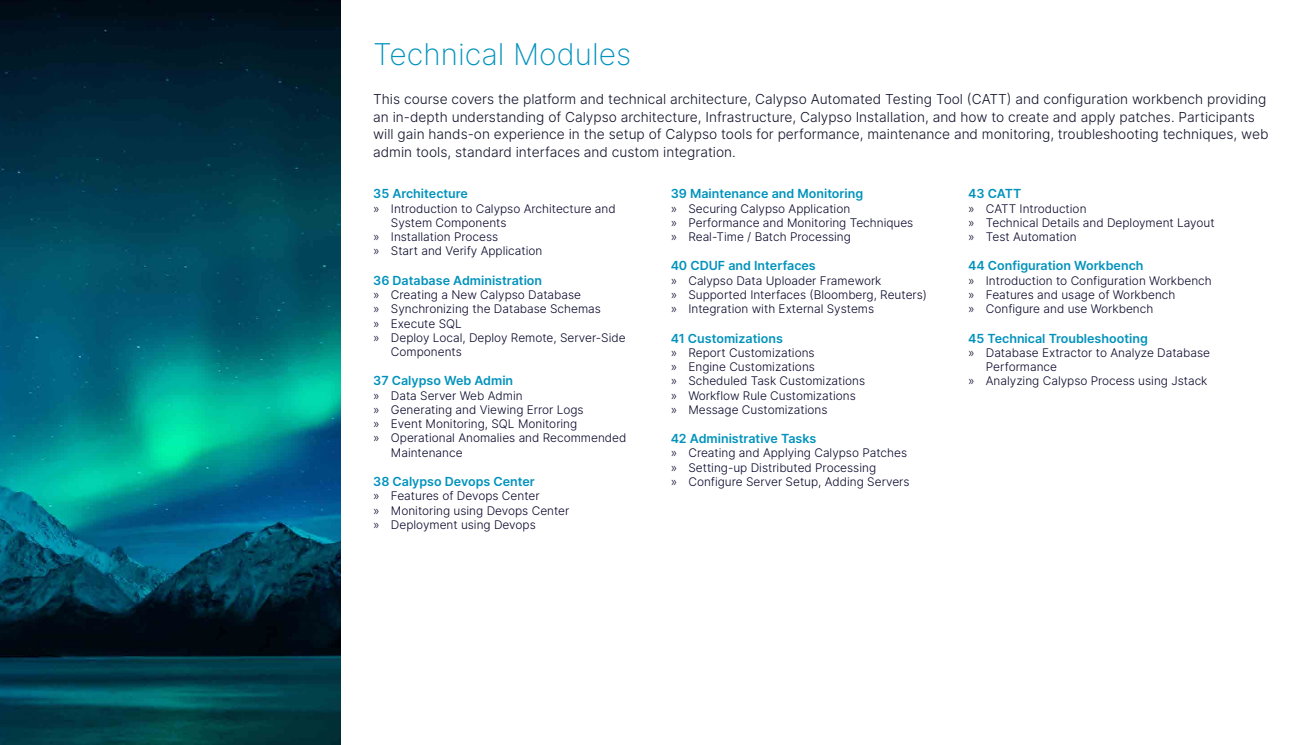
<style>
.page{position:relative;width:1301px;height:745px;background:#fff}
.page>*{position:absolute;margin:0;border:0;box-sizing:border-box;transform-origin:0 0}
.t1{font:200 30px "Inter";color:#0092bc}
.t2{font:300 13.75px/17.5px "Inter";color:#101129}
.t3{font:600 12.5px "Inter";color:#0092bc}
.t4{font:300 11.88px/14.2px "Inter";color:#08062a}
</style>
<div class="page">
<img style="left:0;top:0;width:340px;height:744px">
<h1 class="t1" style="left:373px;top:33px;width:259px">Technical Modules</h1>
<p class="t2" style="left:373px;top:90px;width:896px">This course covers the platform and technical architecture, Calypso Automated Testing Tool (CATT) and configuration workbench providing an in-depth understanding of Calypso architecture, Infrastructure, Calypso Installation, and how to create and apply patches. Participants will gain hands-on experience in the setup of Calypso tools for performance, maintenance and monitoring, troubleshooting techniques, web admin tools, standard interfaces and custom integration.</p>
<p class="t3" style="left:373px;top:184px;width:96px">35 Architecture</p>
<p class="t4" style="left:373px;top:201px;width:244px">» Introduction to Calypso Architecture and</p>
<p class="t4" style="left:391px;top:215px;width:117px">System Components</p>
<p class="t4" style="left:373px;top:229px;width:127px">» Installation Process</p>
<p class="t4" style="left:373px;top:244px;width:171px">» Start and Verify Application</p>
<p class="t3" style="left:373px;top:271px;width:170px">36 Database Administration</p>
<p class="t4" style="left:373px;top:287px;width:209px">» Creating a New Calypso Database</p>
<p class="t4" style="left:373px;top:301px;width:229px">» Synchronizing the Database Schemas</p>
<p class="t4" style="left:373px;top:316px;width:90px">» Execute SQL</p>
<p class="t4" style="left:373px;top:330px;width:254px">» Deploy Local, Deploy Remote, Server-Side</p>
<p class="t4" style="left:391px;top:344px;width:72px">Components</p>
<p class="t3" style="left:373px;top:371px;width:141px">37 Calypso Web Admin</p>
<p class="t4" style="left:373px;top:388px;width:151px">» Data Server Web Admin</p>
<p class="t4" style="left:373px;top:402px;width:212px">» Generating and Viewing Error Logs</p>
<p class="t4" style="left:373px;top:416px;width:206px">» Event Monitoring, SQL Monitoring</p>
<p class="t4" style="left:373px;top:430px;width:255px">» Operational Anomalies and Recommended</p>
<p class="t4" style="left:391px;top:445px;width:73px">Maintenance</p>
<p class="t3" style="left:373px;top:472px;width:163px">38 Calypso Devops Center</p>
<p class="t4" style="left:373px;top:488px;width:198px">» Features of Devops Center<br>» Monitoring using Devops Center » Deployment using Devops</p>
<p class="t3" style="left:670px;top:184px;width:194px">39 Maintenance and Monitoring</p>
<p class="t4" style="left:670px;top:201px;width:244px">» Securing Calypso Application<br>» Performance and Monitoring Techniques » Real-Time / Batch Processing</p>
<p class="t3" style="left:670px;top:256px;width:147px">40 CDUF and Interfaces</p>
<p class="t4" style="left:670px;top:273px;width:258px">» Calypso Data Uploader Framework<br>» Supported Interfaces (Bloomberg, Reuters) » Integration with External Systems</p>
<p class="t3" style="left:670px;top:328px;width:114px">41 Customizations</p>
<p class="t4" style="left:670px;top:345px;width:196px">» Report Customizations<br>» Engine Customizations<br>» Scheduled Task Customizations » Workflow Rule Customizations<br>» Message Customizations</p>
<p class="t3" style="left:670px;top:429px;width:147px">42 Administrative Tasks</p>
<p class="t4" style="left:670px;top:445px;width:240px">» Creating and Applying Calypso Patches » Setting-up Distributed Processing<br>» Configure Server Setup, Adding Servers</p>
<p class="t3" style="left:968px;top:184px;width:55px">43 CATT</p>
<p class="t4" style="left:968px;top:201px;width:248px">» CATT Introduction<br>» Technical Details and Deployment Layout » Test Automation</p>
<p class="t3" style="left:968px;top:256px;width:177px">44 Configuration Workbench</p>
<p class="t4" style="left:968px;top:273px;width:245px">» Introduction to Configuration Workbench » Features and usage of Workbench<br>» Configure and use Workbench</p>
<p class="t3" style="left:968px;top:328px;width:181px">45 Technical Troubleshooting</p>
<p class="t4" style="left:968px;top:345px;width:243px">» Database Extractor to Analyze Database</p>
<p class="t4" style="left:985px;top:359px;width:73px">Performance</p>
<p class="t4" style="left:968px;top:373px;width:241px">» Analyzing Calypso Process using Jstack</p>
</div>
